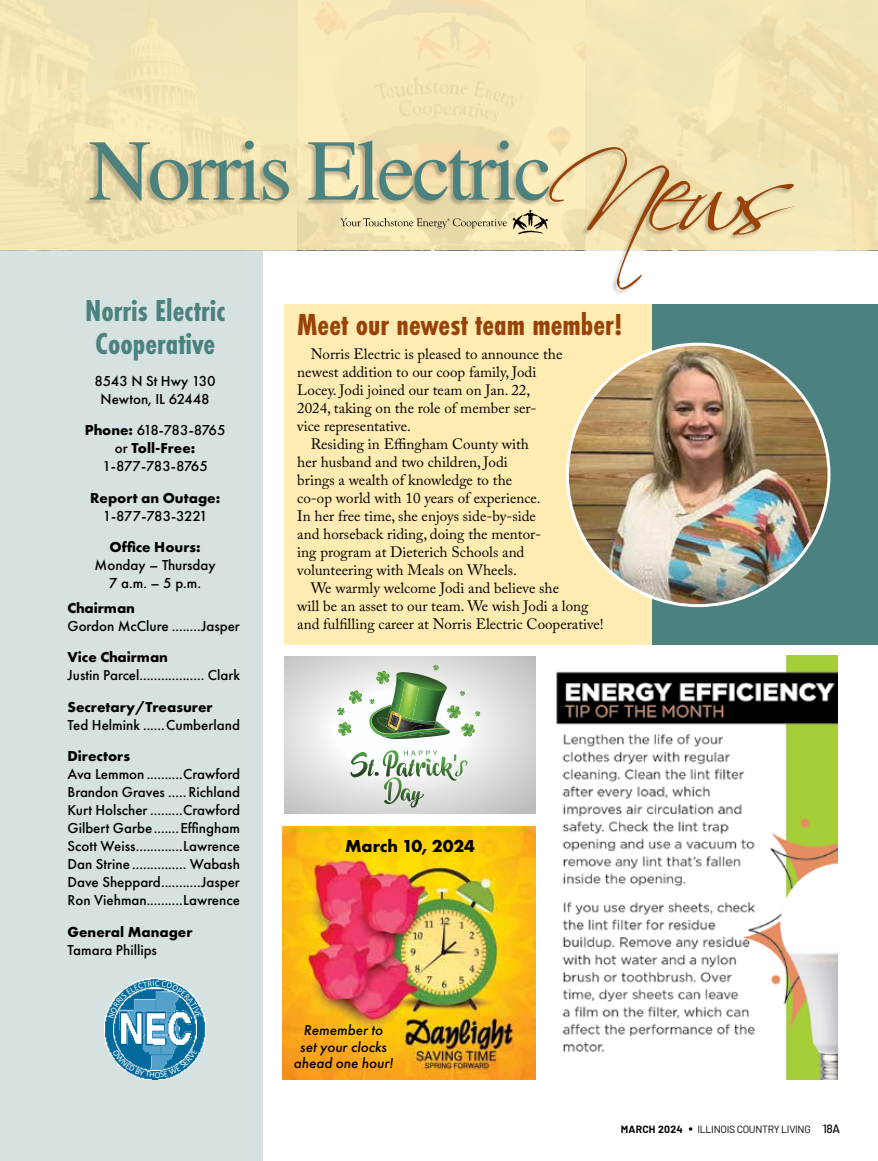
<style>
.page{position:relative;width:878px;height:1161px;background:#fff}
.page>*{position:absolute;margin:0;border:0;box-sizing:border-box;transform-origin:0 0}
.t1{font:700 31.5px/33px "Futura PT Cond";color:#4b817e;text-align:center}
.t2{font:700 31.5px "Futura PT Cond";color:#984208}
.t3{font:700 18px "Futura PT";color:#000}
.t4{font:15px "Adobe Caslon Pro";color:#000}
.t5{font:500 15px/18px "Futura PT";color:#000;text-align:center}
.t6{font:700 15px "Futura PT";color:#000}
.t7{font:500 15px/18px "Futura PT";letter-spacing:-.035em;color:#000;text-align:center}
.t8{font:italic 500 15px/16.5px "Futura PT";color:#000;text-align:center}
.t9{font:10.5px "Barlow";letter-spacing:-.03em;color:#000}
.s1{font-weight:700}
.s2{font-size:15px}
.s3{font-weight:500;font-size:12px}
</style>
<div class="page">
<div style="left:284px;top:304px;width:368px;height:341px;background:#ffecb2"></div>
<div style="left:652px;top:304px;width:226px;height:341px;background:#4b817e"></div>
<img style="left:567px;top:344px;width:262px;height:262px;border-radius:131px">
<img style="left:556px;top:656px;width:281px;height:424px">
<img style="left:283px;top:827px;width:253px;height:253px">
<svg style="left:284px;top:656px;width:252px;height:158px"></svg>
<svg style="left:338px;top:722px;width:13px;height:14px"></svg>
<svg style="left:337px;top:690px;width:25px;height:25px"></svg>
<svg style="left:350px;top:750px;width:119px;height:58px"></svg>
<img style="left:369px;top:665px;width:111px;height:74px">
<div style="left:0;top:249px;width:262px;height:912px;background:#d6e2e1"></div>
<img style="left:105px;top:978px;width:101px;height:102px">
<img style="left:114px;top:1018px;width:82px;height:31px">
<img style="left:119px;top:1018px;width:61px;height:31px">
<img style="left:120px;top:1018px;width:72px;height:28px">
<div style="left:0;top:0;width:878px;height:250px;background:#f4e5b6"></div>
<svg style="left:90px;top:141px;width:705px;height:149px"></svg>
<svg style="left:108px;top:980px;width:94px;height:38px"></svg>
<svg style="left:113px;top:1049px;width:84px;height:29px"></svg>
<h1 class="t1" style="left:85px;top:294px;width:142px">Norris Electric<br>Cooperative</h1>
<p class="t5" style="left:94px;top:372px;width:123px">8543 N St Hwy 130<br>Newton, IL 62448</p>
<p class="t7" style="left:85px;top:421px;width:142px"><span class="s1">Phone:</span> 618-783-8765 or <span class="s1">Toll-Free:<br></span>1-877-783-8765</p>
<p class="t6" style="left:90px;top:488px;width:132px">Report an Outage:</p>
<p class="t7" style="left:103px;top:507px;width:106px">1-877-783-3221</p>
<p class="t6" style="left:110px;top:537px;width:93px">Office Hours:</p>
<p class="t5" style="left:95px;top:556px;width:122px">Monday – Thursday<br>7 a.m. – 5 p.m.</p>
<p class="t6" style="left:67px;top:598px;width:69px">Chairman</p>
<p class="t5" style="left:67px;top:617px;width:174px">Gordon McClure ........Jasper</p>
<p class="t6" style="left:67px;top:648px;width:102px">Vice Chairman</p>
<p class="t5" style="left:67px;top:666px;width:174px">Justin Parcel.................. Clark</p>
<p class="t6" style="left:67px;top:697px;width:147px">Secretary/Treasurer</p>
<p class="t5" style="left:67px;top:716px;width:174px">Ted Helmink ......Cumberland</p>
<p class="t6" style="left:67px;top:747px;width:64px">Directors</p>
<p class="t5" style="left:67px;top:765px;width:174px;text-align:justify">Ava Lemmon ..........Crawford Brandon Graves ..... Richland Kurt Holscher .........Crawford Gilbert Garbe.......Effingham Scott Weiss.............Lawrence Dan Strine ............... Wabash Dave Sheppard...........Jasper Ron Viehman..........Lawrence</p>
<p class="t6" style="left:67px;top:922px;width:127px">General Manager</p>
<p class="t5" style="left:67px;top:941px;width:91px">Tamara Phillips</p>
<h1 class="t2" style="left:297px;top:306px;width:327px">Meet our newest team member!</h1>
<p class="t4" style="left:311px;top:345px;width:253px">Norris Electric is pleased to announce the</p>
<p class="t4" style="left:297px;top:363px;width:240px">newest addition to our coop family, Jodi</p>
<p class="t4" style="left:297px;top:381px;width:234px">Locey. Jodi joined our team on Jan. 22,</p>
<p class="t4" style="left:297px;top:399px;width:241px">2024, taking on the role of member ser-</p>
<p class="t4" style="left:297px;top:417px;width:115px">vice representative.</p>
<p class="t4" style="left:311px;top:435px;width:219px">Residing in Effingham County with</p>
<p class="t4" style="left:297px;top:453px;width:212px">her husband and two children, Jodi</p>
<p class="t4" style="left:297px;top:471px;width:216px">brings a wealth of knowledge to the</p>
<p class="t4" style="left:297px;top:489px;width:245px">co-op world with 10 years of experience.</p>
<p class="t4" style="left:297px;top:507px;width:240px">In her free time, she enjoys side-by-side</p>
<p class="t4" style="left:297px;top:525px;width:245px">and horseback riding, doing the mentor-</p>
<p class="t4" style="left:297px;top:543px;width:229px">ing program at Dieterich Schools and</p>
<p class="t4" style="left:297px;top:561px;width:221px">volunteering with Meals on Wheels.</p>
<p class="t4" style="left:311px;top:579px;width:250px">We warmly welcome Jodi and believe she</p>
<p class="t4" style="left:297px;top:597px;width:292px">will be an asset to our team. We wish Jodi a long</p>
<p class="t4" style="left:297px;top:615px;width:308px">and fulfilling career at Norris Electric Cooperative!</p>
<p class="t3" style="left:345px;top:834px;width:131px">March 10, 2024</p>
<p class="t8" style="left:293px;top:1022px;width:101px">Remember to set your clocks ahead one hour!</p>
<p class="t9" style="left:620px;top:1123px;width:221px"><span class="s1">MARCH 2024</span> <span class="s2">•</span> ILLINOIS COUNTRY LIVING <span class="s3">18A</span></p>
</div>
